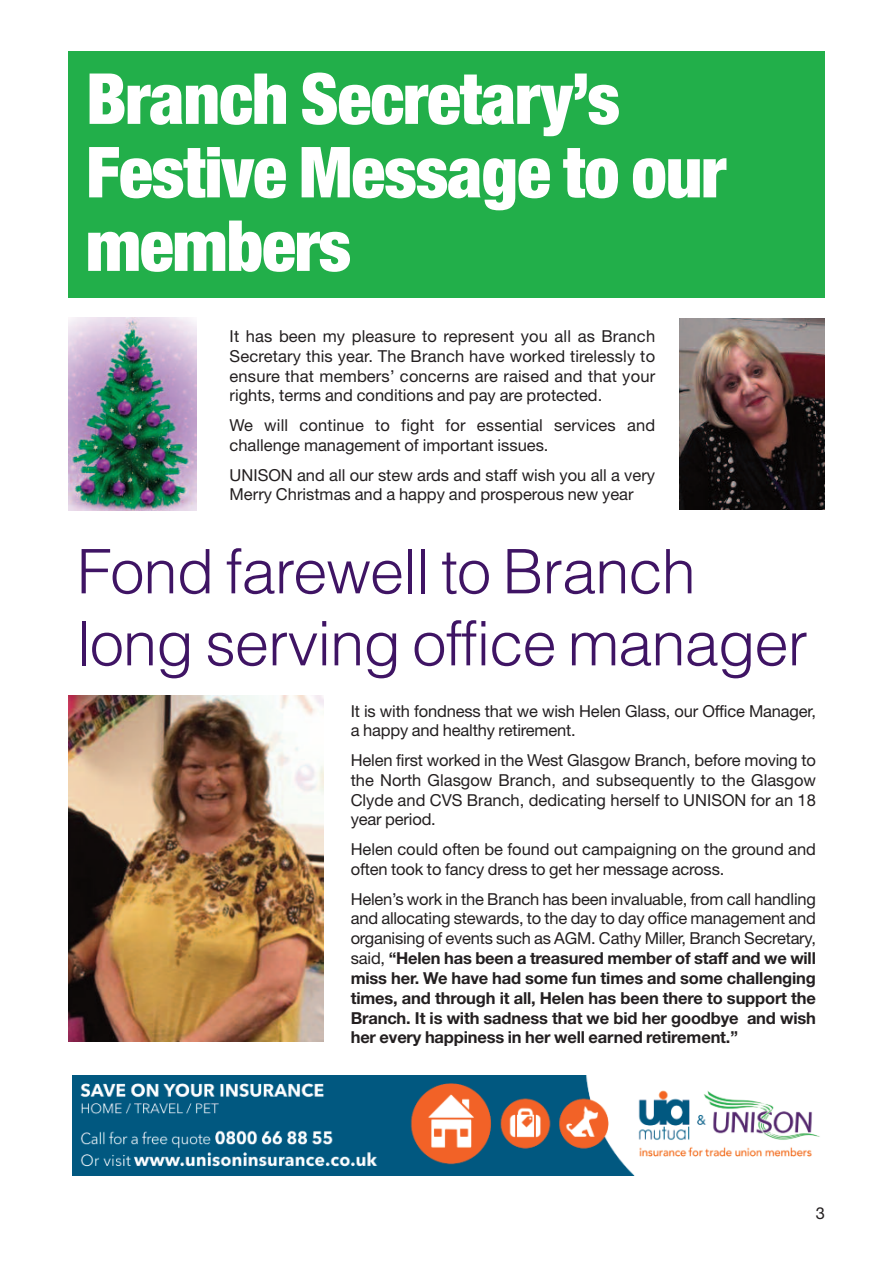
<style>
.page{position:relative;width:893px;height:1263px;background:#fff}
.page>*{position:absolute;margin:0;border:0;box-sizing:border-box;transform-origin:0 0}
.t1{font:900 condensed 70.5px/73.5px "Helvetica Neue";letter-spacing:-.015em;color:#fff}
.t2{font:300 61.5px/72px "Helvetica";letter-spacing:-.015em;color:#3f1464}
.t3{font:16.5px/19.8px "Helvetica Neue";color:#231f20}
.t4{font:700 16.5px/19.8px "Helvetica Neue";letter-spacing:-.01em;color:#231f20;text-align:justify}
.s1{font-weight:400}
</style>
<div class="page">
<div style="left:68px;top:51px;width:757px;height:247px;background:#22af4a"></div>
<img style="left:68px;top:317px;width:128px;height:193px">
<img style="left:680px;top:318px;width:145px;height:191px">
<img style="left:68px;top:695px;width:256px;height:346px">
<img style="left:72px;top:1075px;width:748px;height:100px">
<h1 class="t1" style="left:86px;top:68px;width:642px">Branch Secretary’s<br>Festive Message to our members</h1>
<p class="t3" style="left:230px;top:328px;width:427px;text-align:justify">It has been my pleasure to represent you all as Branch Secretary this year. The Branch have worked tirelessly to ensure that members’ concerns are raised and that your rights, terms and conditions and pay are protected.</p>
<p class="t3" style="left:230px;top:417px;width:427px">We will continue to fight for essential services and challenge management of important issues.</p>
<p class="t3" style="left:230px;top:466px;width:427px">UNISON and all our stew ards and staff wish you all a very<br>Merry Christmas and a happy and prosperous new year</p>
<h2 class="t2" style="left:77px;top:536px;width:733px">Fond farewell to Branch long serving office manager</h2>
<p class="t3" style="left:351px;top:702px;width:467px">It is with fondness that we wish Helen Glass, our Office Manager, a happy and healthy retirement.</p>
<p class="t3" style="left:351px;top:752px;width:467px;text-align:justify">Helen first worked in the West Glasgow Branch, before moving to the North Glasgow Branch, and subsequently to the Glasgow Clyde and CVS Branch, dedicating herself to UNISON for an 18 year period.</p>
<p class="t3" style="left:351px;top:841px;width:467px">Helen could often be found out campaigning on the ground and often took to fancy dress to get her message across.</p>
<p class="t4" style="left:351px;top:890px;width:467px"><span class="s1">Helen’s work in the Branch has been invaluable, from call handling and allocating stewards, to the day to day office management and organising of events such as AGM. Cathy Miller, Branch Secretary, said,</span> “Helen has been a treasured member of staff and we will miss her. We have had some fun times and some challenging times, and through it all, Helen has been there to support the Branch. It is with sadness that we bid her goodbye and wish her every happiness in her well earned retirement.”</p>
<p class="t3" style="left:816px;top:1205px;width:11px">3</p>
</div>
